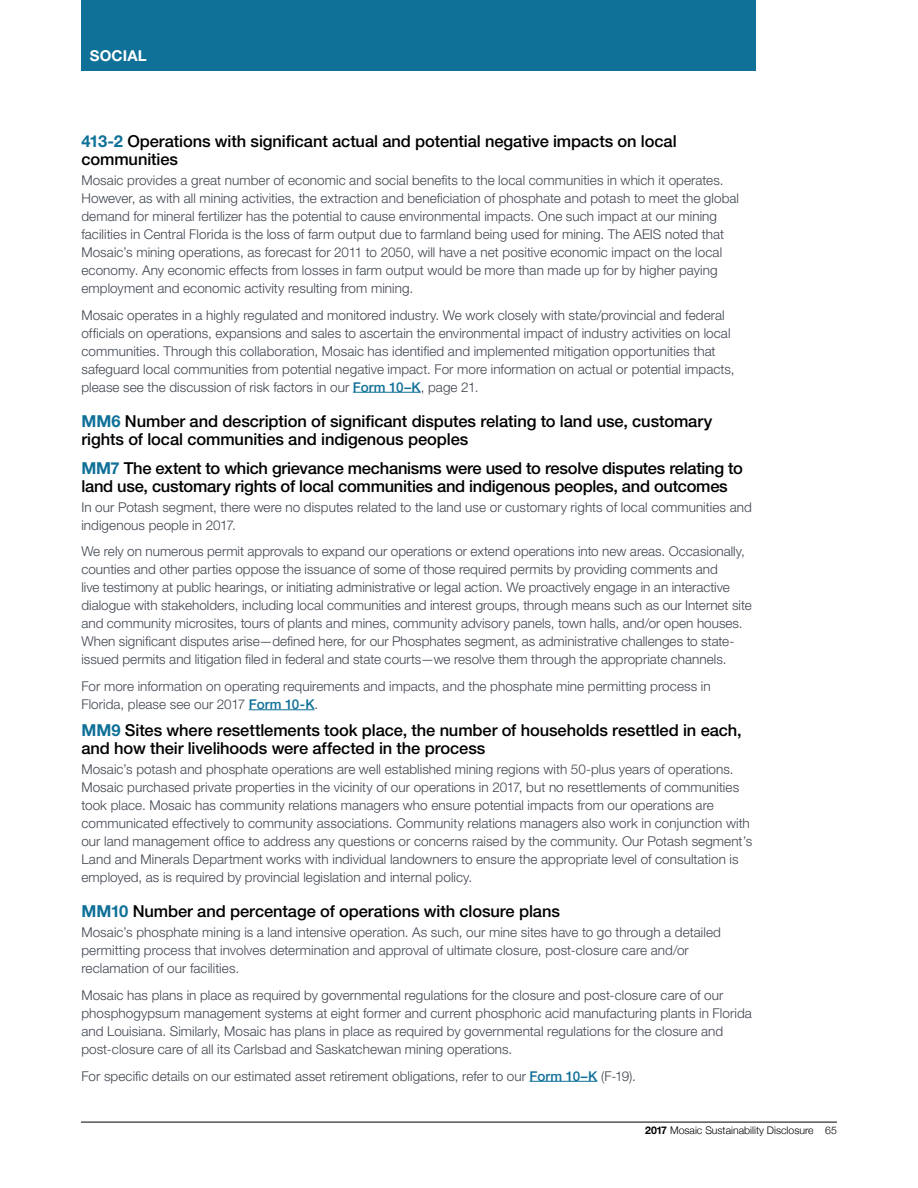
<style>
.page{position:relative;width:918px;height:1188px;background:#fff}
.page>*{position:absolute;margin:0;border:0;box-sizing:border-box;transform-origin:0 0}
.t1{font:500 16.5px/18px "Helvetica Neue LT Std";letter-spacing:-.01em;color:#000}
.t2{font:700 15px "Helvetica Neue LT Std";letter-spacing:.01em;color:#fff}
.t3{font:300 13.5px/18px "Helvetica Neue LT Std";letter-spacing:.005em;color:#3f454f}
.t4{font:300 10.5px "Helvetica Neue";color:#000}
.s1{font-weight:700;color:#0f7098}
.s2{font-weight:500;color:#0f7098}
.s3{font-weight:700}
</style>
<div class="page">
<div style="left:81px;top:0;width:675px;height:70px;background:#0f7098"></div>
<hr style="left:81px;top:1122px;width:756px;height:1px;background:#000">
<hr style="left:353px;top:392px;width:68px;height:1px;background:#0f7098">
<hr style="left:249px;top:709px;width:66px;height:1px;background:#0f7098">
<hr style="left:530px;top:1081px;width:67px;height:1px;background:#0f7098">
<p class="t2" style="left:90px;top:47px;width:58px">SOCIAL</p>
<p class="t1" style="left:81px;top:132px;width:597px"><span class="s1">413-2</span> Operations with significant actual and potential negative impacts on local communities</p>
<p class="t3" style="left:81px;top:171px;width:659px">Mosaic provides a great number of economic and social benefits to the local communities in which it operates.<br>However, as with all mining activities, the extraction and beneficiation of phosphate and potash to meet the global demand for mineral fertilizer has the potential to cause environmental impacts. One such impact at our mining facilities in Central Florida is the loss of farm output due to farmland being used for mining. The AEIS noted that Mosaic’s mining operations, as forecast for 2011 to 2050, will have a net positive economic impact on the local economy. Any economic effects from losses in farm output would be more than made up for by higher paying employment and economic activity resulting from mining.</p>
<p class="t3" style="left:81px;top:305px;width:655px">Mosaic operates in a highly regulated and monitored industry. We work closely with state/provincial and federal officials on operations, expansions and sales to ascertain the environmental impact of industry activities on local communities. Through this collaboration, Mosaic has identified and implemented mitigation opportunities that safeguard local communities from potential negative impact. For more information on actual or potential impacts, please see the discussion of risk factors in our <span class="s2">Form 10–K</span>, page 21.</p>
<p class="t1" style="left:81px;top:412px;width:632px"><span class="s1">MM6</span> Number and description of significant disputes relating to land use, customary rights of local communities and indigenous peoples</p>
<p class="t1" style="left:81px;top:459px;width:663px"><span class="s1">MM7</span> The extent to which grievance mechanisms were used to resolve disputes relating to land use, customary rights of local communities and indigenous peoples, and outcomes</p>
<p class="t3" style="left:81px;top:498px;width:672px">In our Potash segment, there were no disputes related to the land use or customary rights of local communities and indigenous people in 2017.</p>
<p class="t3" style="left:81px;top:542px;width:672px">We rely on numerous permit approvals to expand our operations or extend operations into new areas. Occasionally, counties and other parties oppose the issuance of some of those required permits by providing comments and<br>live testimony at public hearings, or initiating administrative or legal action. We proactively engage in an interactive dialogue with stakeholders, including local communities and interest groups, through means such as our Internet site and community microsites, tours of plants and mines, community advisory panels, town halls, and/or open houses.<br>When significant disputes arise—defined here, for our Phosphates segment, as administrative challenges to state&shy;issued permits and litigation filed in federal and state courts—we resolve them through the appropriate channels.</p>
<p class="t3" style="left:81px;top:677px;width:631px">For more information on operating requirements and impacts, and the phosphate mine permitting process in<br>Florida, please see our 2017 <span class="s2">Form 10-K</span>.</p>
<p class="t1" style="left:81px;top:721px;width:662px"><span class="s1">MM9</span> Sites where resettlements took place, the number of households resettled in each, and how their livelihoods were affected in the process</p>
<p class="t3" style="left:81px;top:760px;width:672px">Mosaic’s potash and phosphate operations are well established mining regions with 50-plus years of operations.<br>Mosaic purchased private properties in the vicinity of our operations in 2017, but no resettlements of communities took place. Mosaic has community relations managers who ensure potential impacts from our operations are communicated effectively to community associations. Community relations managers also work in conjunction with our land management office to address any questions or concerns raised by the community. Our Potash segment’s Land and Minerals Department works with individual landowners to ensure the appropriate level of consultation is employed, as is required by provincial legislation and internal policy.</p>
<p class="t1" style="left:81px;top:902px;width:480px"><span class="s1">MM10</span> Number and percentage of operations with closure plans</p>
<p class="t3" style="left:81px;top:923px;width:641px">Mosaic’s phosphate mining is a land intensive operation. As such, our mine sites have to go through a detailed permitting process that involves determination and approval of ultimate closure, post-closure care and/or reclamation of our facilities.</p>
<p class="t3" style="left:81px;top:986px;width:672px">Mosaic has plans in place as required by governmental regulations for the closure and post-closure care of our phosphogypsum management systems at eight former and current phosphoric acid manufacturing plants in Florida and Louisiana. Similarly, Mosaic has plans in place as required by governmental regulations for the closure and post-closure care of all its Carlsbad and Saskatchewan mining operations.</p>
<p class="t3" style="left:81px;top:1067px;width:556px">For specific details on our estimated asset retirement obligations, refer to our <span class="s2">Form 10–K</span> (F-19).</p>
<p class="t4" style="left:645px;top:1122px;width:193px"><span class="s3">2017</span> Mosaic Sustainability Disclosure 65</p>
</div>
